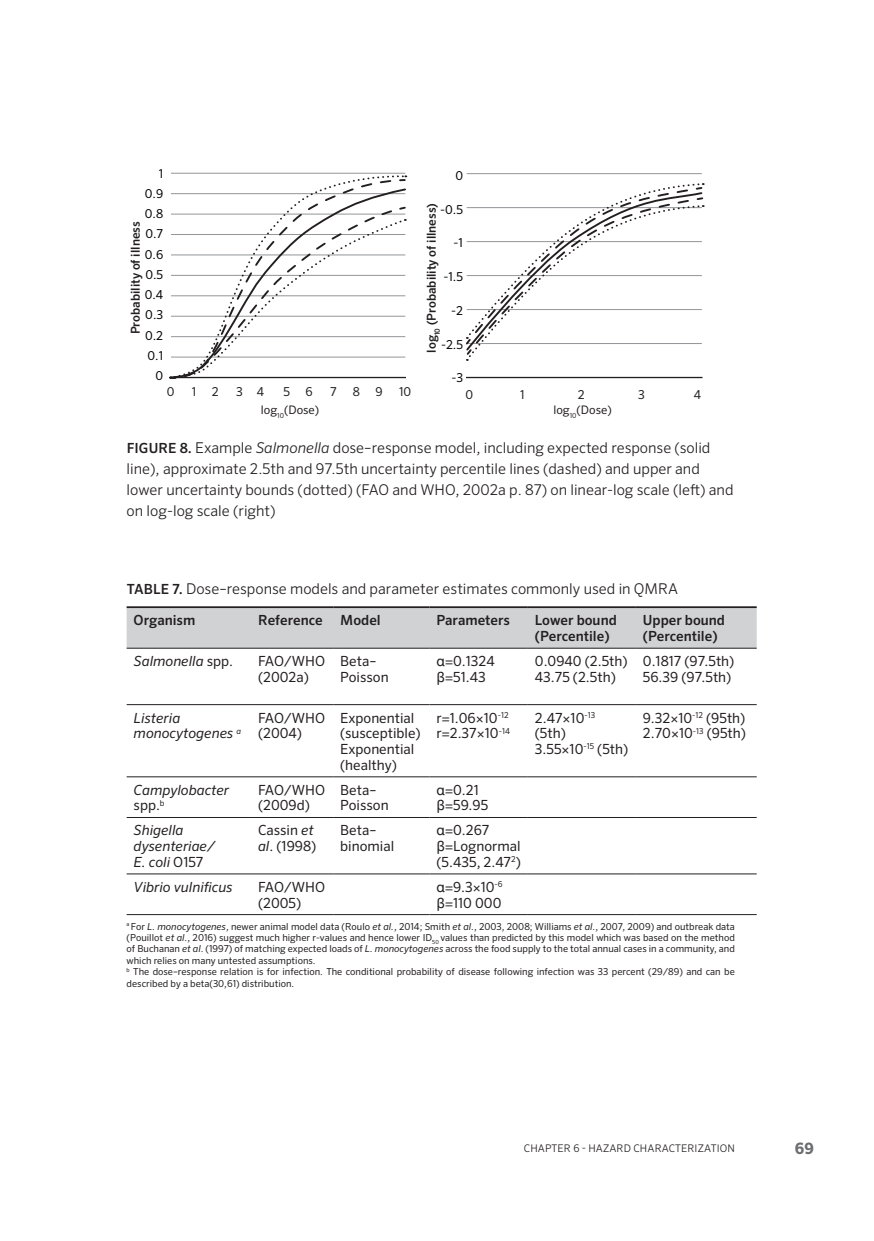
<style>
.page{position:relative;width:874px;height:1241px;background:#fff}
.page>*{position:absolute;margin:0;border:0;box-sizing:border-box;transform-origin:0 0}
.t1{font:700 15.75px "Sero OT";color:#6c6d70}
.TableTitle{font:300 14.88px/21px "Sero OT";color:#231f20}
.Tabletxt{font:14px/15.8px "Sero OT";color:#231f20}
.Tabletxt-2{font:italic 14px/15.8px "Sero OT";color:#231f20}
.Tablehead{font:500 14px/16.1px "Sero OT";color:#231f20}
.t2{font:12.25px/20.3px "Sero OT";color:#040503;text-align:right}
.t3{font:500 12.25px "Sero OT";color:#231f20}
.t4{font:12.25px "Sero OT";color:#231f20}
.t5{font:11.72px "Sero OT";color:#231f20}
.t6{font:300 10.5px "Sero OT";letter-spacing:.01em;color:#231f20}
.Table_Note{font:9.62px/11.4px "Sero OT";color:#231f20;text-align:justify}
.s1{font-weight:500;font-size:14px}
.s2{font-style:italic}
.s3{font-style:normal}
.s4{font-family:"Helvetica"}
</style>
<div class="page">
<div style="left:126px;top:608px;width:630px;height:39px;background:#d1d2d4"></div>
<hr style="left:126px;top:647px;width:125px;height:1px;background:#231f20">
<hr style="left:251px;top:647px;width:82px;height:1px;background:#231f20">
<hr style="left:333px;top:647px;width:96px;height:1px;background:#231f20">
<hr style="left:429px;top:647px;width:98px;height:1px;background:#231f20">
<hr style="left:527px;top:647px;width:108px;height:1px;background:#231f20">
<hr style="left:635px;top:647px;width:121px;height:1px;background:#231f20">
<hr style="left:126px;top:704px;width:125px;height:1px;background:#231f20">
<hr style="left:251px;top:704px;width:82px;height:1px;background:#231f20">
<hr style="left:333px;top:704px;width:96px;height:1px;background:#231f20">
<hr style="left:429px;top:704px;width:98px;height:1px;background:#231f20">
<hr style="left:527px;top:704px;width:108px;height:1px;background:#231f20">
<hr style="left:635px;top:704px;width:121px;height:1px;background:#231f20">
<hr style="left:126px;top:776px;width:125px;height:1px;background:#231f20">
<hr style="left:251px;top:776px;width:82px;height:1px;background:#231f20">
<hr style="left:333px;top:776px;width:96px;height:1px;background:#231f20">
<hr style="left:429px;top:776px;width:98px;height:1px;background:#231f20">
<hr style="left:527px;top:776px;width:108px;height:1px;background:#231f20">
<hr style="left:635px;top:776px;width:121px;height:1px;background:#231f20">
<hr style="left:126px;top:817px;width:125px;height:1px;background:#231f20">
<hr style="left:251px;top:817px;width:82px;height:1px;background:#231f20">
<hr style="left:333px;top:817px;width:96px;height:1px;background:#231f20">
<hr style="left:429px;top:817px;width:98px;height:1px;background:#231f20">
<hr style="left:527px;top:817px;width:108px;height:1px;background:#231f20">
<hr style="left:635px;top:817px;width:121px;height:1px;background:#231f20">
<hr style="left:126px;top:873px;width:125px;height:1px;background:#231f20">
<hr style="left:251px;top:873px;width:82px;height:1px;background:#231f20">
<hr style="left:333px;top:873px;width:96px;height:1px;background:#231f20">
<hr style="left:429px;top:873px;width:98px;height:1px;background:#231f20">
<hr style="left:527px;top:873px;width:108px;height:1px;background:#231f20">
<hr style="left:635px;top:873px;width:121px;height:1px;background:#231f20">
<hr style="left:126px;top:914px;width:125px;height:1px;background:#231f20">
<hr style="left:251px;top:914px;width:82px;height:1px;background:#231f20">
<hr style="left:333px;top:914px;width:96px;height:1px;background:#231f20">
<hr style="left:429px;top:914px;width:98px;height:1px;background:#231f20">
<hr style="left:527px;top:914px;width:108px;height:1px;background:#231f20">
<hr style="left:635px;top:914px;width:121px;height:1px;background:#231f20">
<hr style="left:126px;top:606px;width:125px;height:2px;background:#231f20">
<hr style="left:251px;top:606px;width:82px;height:2px;background:#231f20">
<hr style="left:333px;top:606px;width:96px;height:2px;background:#231f20">
<hr style="left:429px;top:606px;width:98px;height:2px;background:#231f20">
<hr style="left:527px;top:606px;width:108px;height:2px;background:#231f20">
<hr style="left:635px;top:606px;width:121px;height:2px;background:#231f20">
<hr style="left:171px;top:173px;width:234px;height:1px;background:#939598">
<hr style="left:466px;top:377px;width:235px;height:1px;background:#231f20">
<hr style="left:466px;top:173px;width:235px;height:1px;background:#939598">
<svg style="left:169px;top:175px;width:238px;height:204px"></svg>
<svg style="left:466px;top:183px;width:238px;height:178px"></svg>
<p class="t2" style="left:145px;top:163px;width:20px">1<br>0.9<br>0.8<br>0.7<br>0.6<br>0.5<br>0.4<br>0.3<br>0.2<br>0.1<br>0</p>
<p class="t2" style="left:455px;top:165px;width:9px">0</p>
<p class="t3" style="left:424px;top:352px;width:151px;rotate:-90deg">log<sub>10</sub> (Probability of illness)</p>
<p class="t2" style="left:440px;top:199px;width:24px">-0.5</p>
<p class="t2" style="left:453px;top:233px;width:11px">-1</p>
<p class="t2" style="left:443px;top:266px;width:21px">-1.5</p>
<p class="t2" style="left:451px;top:300px;width:13px">-2</p>
<p class="t2" style="left:441px;top:334px;width:24px">-2.5</p>
<p class="t2" style="left:451px;top:368px;width:13px">-3</p>
<p class="t3" style="left:128px;top:334px;width:115px;rotate:-90deg">Probability of illness</p>
<p class="t4" style="left:167px;top:384px;width:9px">0</p>
<p class="t4" style="left:192px;top:384px;width:28px">1 2</p>
<p class="t4" style="left:236px;top:384px;width:29px">3 4</p>
<p class="t4" style="left:283px;top:384px;width:8px">5</p>
<p class="t4" style="left:305px;top:384px;width:9px">6</p>
<p class="t4" style="left:330px;top:384px;width:8px">7</p>
<p class="t4" style="left:353px;top:384px;width:9px">8</p>
<p class="t4" style="left:375px;top:384px;width:9px">9</p>
<p class="t4" style="left:399px;top:384px;width:14px">10</p>
<p class="t4" style="left:465px;top:387px;width:9px">0</p>
<p class="t4" style="left:520px;top:387px;width:6px">1</p>
<p class="t4" style="left:577px;top:387px;width:8px">2</p>
<p class="t4" style="left:638px;top:387px;width:8px">3</p>
<p class="t4" style="left:693px;top:387px;width:9px">4</p>
<p class="t5" style="left:261px;top:403px;width:60px">log<sub>10</sub>(Dose)</p>
<p class="t5" style="left:553px;top:403px;width:60px">log<sub>10</sub>(Dose)</p>
<p class="TableTitle" style="left:127px;top:437px;width:608px"><span class="s1">FIGURE 8.</span> Example <span class="s2">Salmonella</span> dose–response model, including expected response (solid line), approximate 2.5th and 97.5th uncertainty percentile lines (dashed) and upper and lower uncertainty bounds (dotted) (FAO and WHO, 2002a p. 87) on linear-log scale (left) and on log-log scale (right)</p>
<p class="TableTitle" style="left:127px;top:578px;width:552px"><span class="s1">TABLE 7.</span> Dose–response models and parameter estimates commonly used in QMRA</p>
<p class="Tablehead" style="left:133px;top:612px;width:63px">Organism</p>
<p class="Tablehead" style="left:258px;top:612px;width:66px">Reference</p>
<p class="Tablehead" style="left:340px;top:612px;width:42px">Model</p>
<p class="Tablehead" style="left:436px;top:612px;width:75px">Parameters</p>
<p class="Tablehead" style="left:534px;top:612px;width:83px">Lower bound (Percentile)</p>
<p class="Tablehead" style="left:642px;top:612px;width:84px">Upper bound (Percentile)</p>
<p class="Tabletxt-2" style="left:133px;top:653px;width:101px">Salmonella <span class="s3">spp.</span></p>
<p class="Tabletxt" style="left:258px;top:653px;width:69px">FAO/WHO (2002a)</p>
<p class="Tabletxt" style="left:340px;top:653px;width:50px">Beta–<br>Poisson</p>
<p class="Tabletxt" style="left:436px;top:653px;width:60px"><span class="s4">α</span>=0.1324</p>
<p class="Tabletxt" style="left:534px;top:653px;width:94px">0.0940 (2.5th)</p>
<p class="Tabletxt" style="left:534px;top:668px;width:82px">43.75 (2.5th)</p>
<p class="Tabletxt" style="left:642px;top:653px;width:93px">0.1817 (97.5th)</p>
<p class="Tabletxt" style="left:642px;top:668px;width:90px">56.39 (97.5th)</p>
<p class="Tabletxt" style="left:436px;top:668px;width:51px"><span class="s4">β</span>=51.43</p>
<p class="Tabletxt-2" style="left:133px;top:709px;width:109px">Listeria monocytogenes <sup>a</sup></p>
<p class="Tabletxt" style="left:258px;top:709px;width:69px">FAO/WHO (2004)</p>
<p class="Tabletxt" style="left:340px;top:709px;width:82px">Exponential (susceptible)</p>
<p class="Tabletxt" style="left:340px;top:741px;width:76px">Exponential (healthy)</p>
<p class="Tabletxt" style="left:436px;top:709px;width:73px">r=1.06×10<sup>-12</sup></p>
<p class="Tabletxt" style="left:436px;top:725px;width:75px">r=2.37×10<sup>-14</sup></p>
<p class="Tabletxt-2" style="left:133px;top:781px;width:97px">Campylobacter <span class="s3">spp.</span><sup>b</sup></p>
<p class="Tabletxt" style="left:258px;top:781px;width:69px">FAO/WHO (2009d)</p>
<p class="Tabletxt" style="left:340px;top:781px;width:50px">Beta–<br>Poisson</p>
<p class="Tabletxt" style="left:436px;top:781px;width:44px"><span class="s4">α</span>=0.21</p>
<p class="Tabletxt" style="left:436px;top:797px;width:53px"><span class="s4">β</span>=59.95</p>
<p class="Tabletxt-2" style="left:133px;top:822px;width:83px">Shigella dysenteriae/</p>
<p class="Tabletxt-2" style="left:133px;top:854px;width:71px">E. coli <span class="s3">O157</span></p>
<p class="Tabletxt" style="left:258px;top:822px;width:60px">Cassin <span class="s2">et al</span>. (1998)</p>
<p class="Tabletxt" style="left:340px;top:822px;width:55px">Beta– binomial</p>
<p class="Tabletxt" style="left:436px;top:822px;width:54px"><span class="s4">α</span>=0.267</p>
<p class="Tabletxt" style="left:436px;top:838px;width:86px"><span class="s4">β</span>=Lognormal (5.435, 2.47<sup>2</sup>)</p>
<p class="Tabletxt" style="left:534px;top:709px;width:62px">2.47×10<sup>-13 </sup>(5th)</p>
<p class="Tabletxt" style="left:534px;top:741px;width:95px">3.55×10<sup>-15</sup> (5th)</p>
<p class="Tabletxt" style="left:642px;top:709px;width:104px">9.32×10<sup>-12</sup> (95th)</p>
<p class="Tabletxt" style="left:642px;top:725px;width:104px">2.70×10<sup>-13</sup> (95th)</p>
<p class="Tabletxt-2" style="left:133px;top:879px;width:100px">Vibrio vulnificus</p>
<p class="Tabletxt" style="left:258px;top:878px;width:69px">FAO/WHO (2005)</p>
<p class="Tabletxt" style="left:436px;top:878px;width:68px"><span class="s4">α</span>=9.3×10<sup>-6</sup></p>
<p class="Tabletxt" style="left:436px;top:894px;width:66px"><span class="s4">β</span>=110 000</p>
<p class="Table_Note" style="left:126px;top:920px;width:609px"><sup>a</sup> For <span class="s2">L. monocytogenes</span>, newer animal model data (Roulo <span class="s2">et al.</span>, 2014; Smith <span class="s2">et al.</span>, 2003, 2008; Williams <span class="s2">et al.</span>, 2007, 2009) and outbreak data (Pouillot <span class="s2">et al.</span>, 2016) suggest much higher r-values and hence lower ID<sub>50</sub> values than predicted by this model which was based on the method of Buchanan <span class="s2">et al</span>. (1997) of matching expected loads of <span class="s2">L. monocytogenes</span> across the food supply to the total annual cases in a community, and which relies on many untested assumptions.</p>
<p class="Table_Note" style="left:126px;top:965px;width:609px"><sup>b</sup> The dose–response relation is for infection. The conditional probability of disease following infection was 33 percent (29/89) and can be described by a beta(30,61) distribution.</p>
<p class="t6" style="left:523px;top:1141px;width:212px">CHAPTER 6 - HAZARD CHARACTERIZATION</p>
<h1 class="t1" style="left:794px;top:1138px;width:20px">69</h1>
</div>
